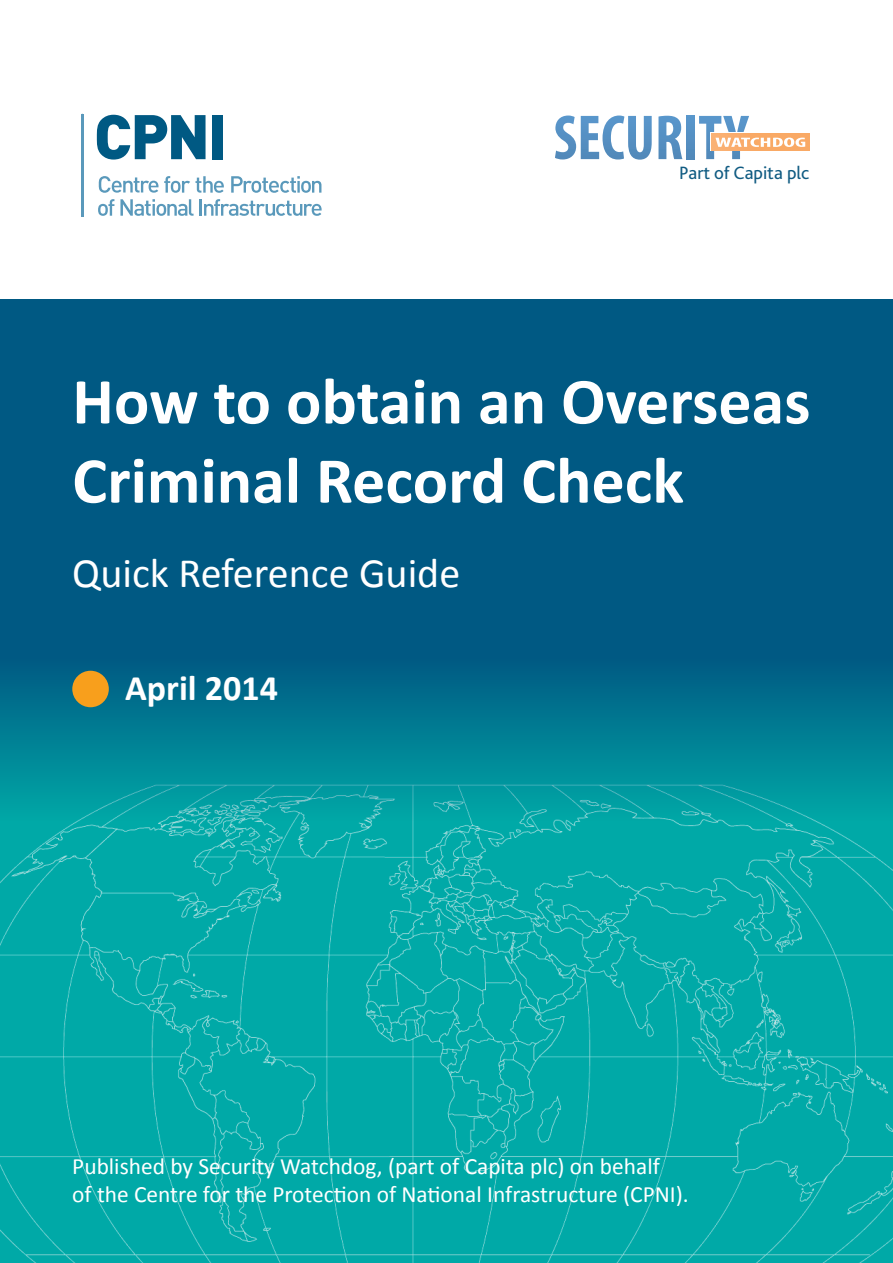
<style>
.page{position:relative;width:893px;height:1263px;background:#fff}
.page>*{position:absolute;margin:0;border:0;box-sizing:border-box;transform-origin:0 0}
.t1{font:700 66px/79.2px "Calibri";color:#fff}
.t2{font:42px "Calibri";color:#fff}
.t3{font:700 36px "Calibri";color:#fff}
.t4{font:23.4px/28px "Calibri";color:#fff}
.t5{font:18.75px "Bliss 2";color:#105b82}
</style>
<div class="page">
<img style="left:0;top:821px;width:893px;height:442px">
<div style="left:0;top:300px;width:893px;height:357px;background:#005983"></div>
<svg style="left:97px;top:115px;width:109px;height:45px"></svg>
<div style="left:212px;top:115px;width:11px;height:44px;background:#005983"></div>
<svg style="left:99px;top:176px;width:59px;height:17px"></svg>
<svg style="left:164px;top:176px;width:60px;height:17px"></svg>
<svg style="left:231px;top:176px;width:90px;height:17px"></svg>
<svg style="left:98px;top:199px;width:16px;height:17px"></svg>
<svg style="left:120px;top:199px;width:74px;height:17px"></svg>
<svg style="left:200px;top:199px;width:122px;height:17px"></svg>
<hr style="left:81px;top:114px;width:3px;height:103px;background:#5a99bb">
<div style="left:0;top:656px;width:893px;height:165px;background:linear-gradient(to bottom,#005882,#05a9a8)"></div>
<div style="left:72px;top:671px;width:37px;height:36px;background:#f89f1c;border-radius:50%"></div>
<svg style="left:555px;top:116px;width:97px;height:44px"></svg>
<svg style="left:658px;top:116px;width:24px;height:43px"></svg>
<div style="left:687px;top:116px;width:8px;height:43px;background:#5590c3"></div>
<svg style="left:710px;top:133px;width:101px;height:18px"></svg>
<svg style="left:699px;top:116px;width:106px;height:43px"></svg>
<p class="t5" style="left:679px;top:161px;width:132px">Part of Capita plc</p>
<p class="t1" style="left:72px;top:359px;width:740px">How to obtain an Overseas<br>Criminal Record Check</p>
<p class="t2" style="left:72px;top:547px;width:389px">Quick Reference Guide</p>
<p class="t3" style="left:125px;top:666px;width:154px">April 2014</p>
<p class="t4" style="left:72px;top:1151px;width:618px">Published by Security Watchdog, (part of Capita plc) on behalf<br>of the Centre for the Protection of National Infrastructure (CPNI).</p>
</div>
